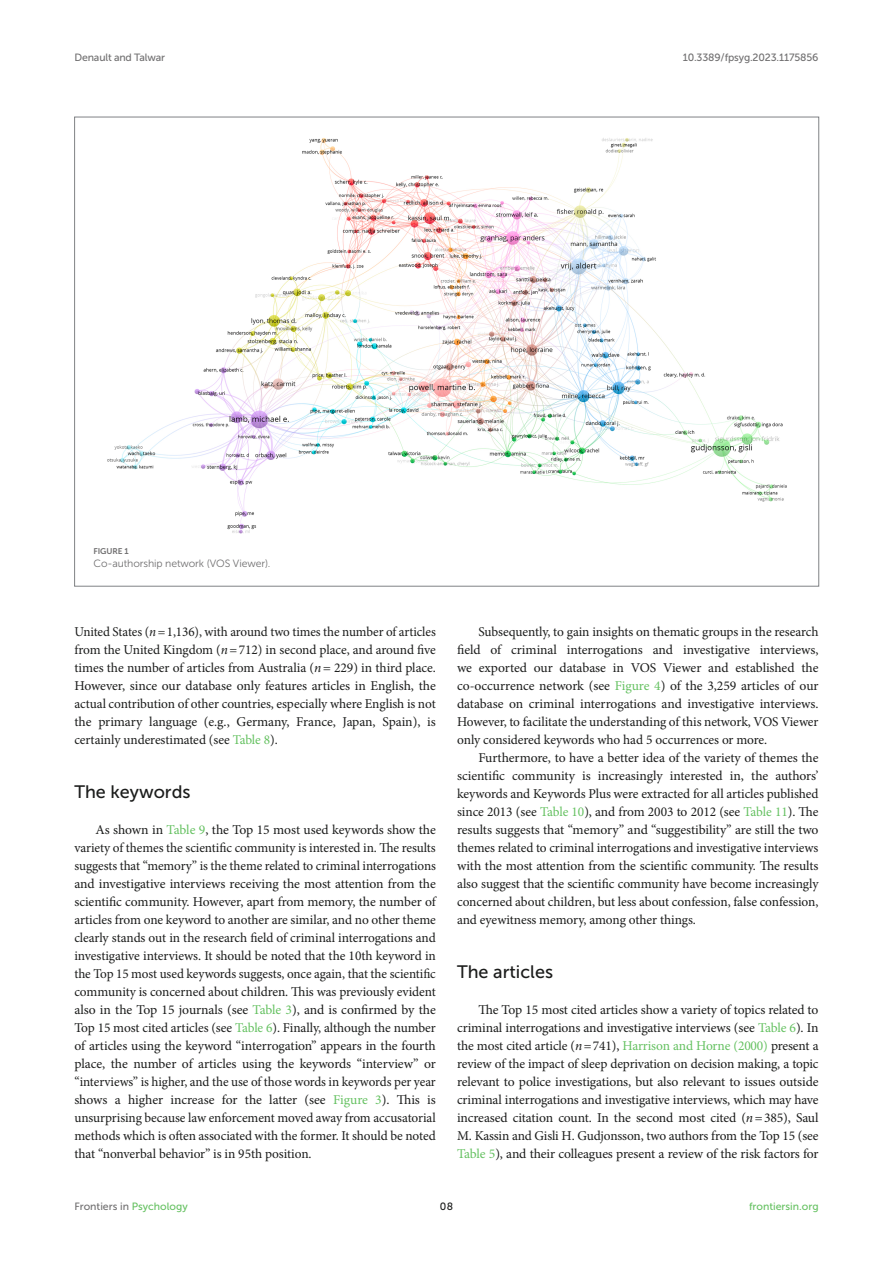
<style>
.page{position:relative;width:893px;height:1263px;background:#fff}
.page>*{position:absolute;margin:0;border:0;box-sizing:border-box;transform-origin:0 0}
.HEAD_2{font:18px "Museo Sans 500";color:#1b1c1b}
.TEXT_FLUSH{font:13.5px/18px "Minion Pro";letter-spacing:-.01em;color:#1b1c1b;text-align:justify}
.TEXT{font:13.5px/18px "Minion Pro";letter-spacing:-.005em;color:#1b1c1b;text-align:justify}
.t1{font:10.5px "Museo Sans 500";letter-spacing:-.015em;color:#706f70}
.FIG_LEG{font:10.5px "Museo Sans 300";letter-spacing:-.01em;color:#706f70}
.t2{font:10.5px "Museo Sans 500";color:#65c161}
.t3{font:10.5px "Museo Sans 500";color:#1b1c1b}
.FIG_HD{font:8.25px "Museo Sans 700";letter-spacing:-.01em;color:#706f70}
.s1{font-style:italic}
.s2{color:#65c161}
</style>
<div class="page">
<img style="left:107px;top:138px;width:680px;height:396px">
<p class="t1" style="left:74px;top:51px;width:92px">Denault and Talwar</p>
<p class="t1" style="left:683px;top:51px;width:137px">10.3389/fpsyg.2023.1175856</p>
<p class="FIG_HD" style="left:94px;top:546px;width:37px">FIGURE 1</p>
<p class="FIG_LEG" style="left:94px;top:558px;width:178px">Co-authorship network (VOS Viewer).</p>
<p class="TEXT_FLUSH" style="left:74px;top:623px;width:363px">United States (<span class="s1">n</span>=1,136), with around two times the number of articles from the United Kingdom (<span class="s1">n</span>=712) in second place, and around five times the number of articles from Australia (<span class="s1">n=</span> 229) in third place.<br>However, since our database only features articles in English, the actual contribution of other countries, especially where English is not the primary language (e.g., Germany, France, Japan, Spain), is certainly underestimated (see <span class="s2">Table 8</span>).</p>
<p class="HEAD_2" style="left:74px;top:782px;width:118px">The keywords</p>
<p class="TEXT_FLUSH" style="left:74px;top:821px;width:363px;text-indent:21px">As shown in <span class="s2">Table 9</span>, the Top 15 most used keywords show the variety of themes the scientific community is interested in. The results suggests that “memory” is the theme related to criminal interrogations and investigative interviews receiving the most attention from the scientific community. However, apart from memory, the number of articles from one keyword to another are similar, and no other theme clearly stands out in the research field of criminal interrogations and investigative interviews. It should be noted that the 10th keyword in the Top 15 most used keywords suggests, once again, that the scientific community is concerned about children. This was previously evident also in the Top 15 journals (see <span class="s2">Table 3</span>), and is confirmed by the Top 15 most cited articles (see <span class="s2">Table 6</span>). Finally, although the number of articles using the keyword “interrogation” appears in the fourth place, the number of articles using the keywords “interview” or “interviews” is higher, and the use of those words in keywords per year shows a higher increase for the latter (see <span class="s2">Figure 3</span>). This is unsurprising because law enforcement moved away from accusatorial methods which is often associated with the former. It should be noted that “nonverbal behavior” is in 95th position.</p>
<p class="TEXT" style="left:457px;top:623px;width:363px;text-indent:21px">Subsequently, to gain insights on thematic groups in the research field of criminal interrogations and investigative interviews, we exported our database in VOS Viewer and established the co-occurrence network (see <span class="s2">Figure 4</span>) of the 3,259 articles of our database on criminal interrogations and investigative interviews.<br>However, to facilitate the understanding of this network, VOS Viewer only considered keywords who had 5 occurrences or more.</p>
<p class="TEXT" style="left:457px;top:749px;width:363px;text-indent:21px">Furthermore, to have a better idea of the variety of themes the scientific community is increasingly interested in, the authors’ keywords and Keywords Plus were extracted for all articles published since 2013 (see <span class="s2">Table 10</span>), and from 2003 to 2012 (see <span class="s2">Table 11</span>). The results suggests that “memory” and “suggestibility” are still the two themes related to criminal interrogations and investigative interviews with the most attention from the scientific community. The results also suggest that the scientific community have become increasingly concerned about children, but less about confession, false confession, and eyewitness memory, among other things.</p>
<p class="HEAD_2" style="left:457px;top:962px;width:97px">The articles</p>
<p class="TEXT_FLUSH" style="left:457px;top:1001px;width:363px;text-indent:21px">The Top 15 most cited articles show a variety of topics related to criminal interrogations and investigative interviews (see <span class="s2">Table 6</span>). In the most cited article (<span class="s1">n</span>=741), <span class="s2">Harrison and Horne (2000)</span> present a review of the impact of sleep deprivation on decision making, a topic relevant to police investigations, but also relevant to issues outside criminal interrogations and investigative interviews, which may have increased citation count. In the second most cited (<span class="s1">n</span>=385), Saul M. Kassin and Gisli H. Gudjonsson, two authors from the Top 15 (see <span class="s2">Table 5</span>), and their colleagues present a review of the risk factors for</p>
<p class="t1" style="left:74px;top:1200px;width:115px">Frontiers in <span class="s2">Psychology</span></p>
<p class="t3" style="left:440px;top:1200px;width:15px">08</p>
<p class="t2" style="left:749px;top:1200px;width:71px">frontiersin.org</p>
</div>
